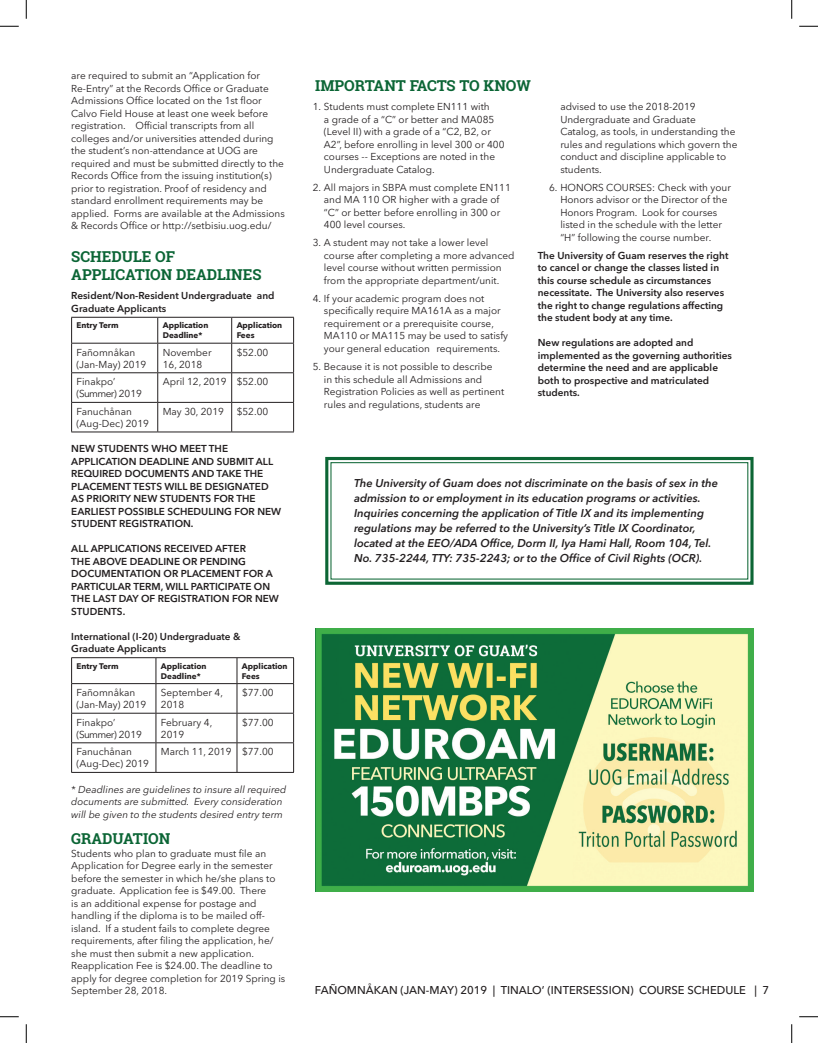
<style>
.page{position:relative;width:818px;height:1043px;background:#fff}
.page>*{position:absolute;margin:0;border:0;box-sizing:border-box;transform-origin:0 0}
.t1{font:700 15px/17.5px "Roboto Slab";color:#0b6535}
.t2{font:italic 600 11.25px/15px "Avenir Next LT Pro";color:#231f20}
.t3{font:500 11.25px "Avenir Next LT Pro";color:#231f20}
.t4{font:10px/12.5px "Avenir Next LT Pro";color:#231f20}
.t5{font:600 10px/12.5px "Avenir Next LT Pro";color:#231f20}
.t6{font:italic 10px/12.5px "Avenir Next LT Pro";color:#231f20}
.t7{font:700 8.12px/9.8px "Avenir Next LT Pro";color:#231f20}
</style>
<div class="page">
<hr style="left:71px;top:317px;width:87px;height:1px;background:#231f20">
<hr style="left:158px;top:317px;width:74px;height:1px;background:#231f20">
<hr style="left:232px;top:317px;width:62px;height:1px;background:#231f20">
<hr style="left:71px;top:343px;width:87px;height:1px;background:#231f20">
<hr style="left:158px;top:343px;width:74px;height:1px;background:#231f20">
<hr style="left:232px;top:343px;width:62px;height:1px;background:#231f20">
<hr style="left:71px;top:372px;width:87px;height:1px;background:#231f20">
<hr style="left:158px;top:372px;width:74px;height:1px;background:#231f20">
<hr style="left:232px;top:372px;width:62px;height:1px;background:#231f20">
<hr style="left:71px;top:402px;width:87px;height:1px;background:#231f20">
<svg style="left:71px;top:317px;width:1px;height:114px"></svg>
<hr style="left:158px;top:402px;width:74px;height:1px;background:#231f20">
<svg style="left:157px;top:317px;width:1px;height:114px"></svg>
<hr style="left:232px;top:402px;width:62px;height:1px;background:#231f20">
<svg style="left:231px;top:317px;width:1px;height:114px"></svg>
<svg style="left:293px;top:317px;width:1px;height:114px"></svg>
<hr style="left:71px;top:431px;width:87px;height:1px;background:#231f20">
<hr style="left:158px;top:431px;width:74px;height:1px;background:#231f20">
<hr style="left:232px;top:431px;width:62px;height:1px;background:#231f20">
<hr style="left:71px;top:657px;width:85px;height:1px;background:#231f20">
<hr style="left:156px;top:657px;width:81px;height:1px;background:#231f20">
<hr style="left:237px;top:657px;width:57px;height:1px;background:#231f20">
<hr style="left:71px;top:683px;width:85px;height:1px;background:#231f20">
<hr style="left:156px;top:683px;width:81px;height:1px;background:#231f20">
<hr style="left:237px;top:683px;width:57px;height:1px;background:#231f20">
<hr style="left:71px;top:713px;width:85px;height:1px;background:#231f20">
<hr style="left:156px;top:713px;width:81px;height:1px;background:#231f20">
<hr style="left:237px;top:713px;width:57px;height:1px;background:#231f20">
<hr style="left:71px;top:742px;width:85px;height:1px;background:#231f20">
<svg style="left:71px;top:658px;width:1px;height:114px"></svg>
<hr style="left:156px;top:742px;width:81px;height:1px;background:#231f20">
<svg style="left:156px;top:658px;width:1px;height:114px"></svg>
<hr style="left:237px;top:742px;width:57px;height:1px;background:#231f20">
<svg style="left:237px;top:658px;width:1px;height:114px"></svg>
<svg style="left:293px;top:658px;width:1px;height:114px"></svg>
<hr style="left:71px;top:772px;width:85px;height:1px;background:#231f20">
<hr style="left:156px;top:772px;width:81px;height:1px;background:#231f20">
<hr style="left:237px;top:772px;width:57px;height:1px;background:#231f20">
<svg style="left:325px;top:456px;width:429px;height:129px"></svg>
<div style="left:330px;top:462px;width:418px;height:117px;border:1px solid #0d6635"></div>
<img style="left:315px;top:628px;width:438px;height:263px">
<svg style="left:0;top:25px;width:19px;height:2px"></svg>
<svg style="left:799px;top:25px;width:19px;height:2px"></svg>
<svg style="left:0;top:1016px;width:19px;height:1px"></svg>
<svg style="left:799px;top:1016px;width:19px;height:1px"></svg>
<svg style="left:25px;top:0;width:2px;height:19px"></svg>
<svg style="left:25px;top:1024px;width:2px;height:18px"></svg>
<svg style="left:791px;top:0;width:1px;height:19px"></svg>
<svg style="left:791px;top:1024px;width:1px;height:18px"></svg>
<p class="t4" style="left:71px;top:70px;width:215px">are required to submit an “Application for Re-Entry” at the Records Office or Graduate Admissions Office located on the 1st floor Calvo Field House at least one week before registration. Official transcripts from all colleges and/or universities attended during the student’s non-attendance at UOG are required and must be submitted directly to the Records Office from the issuing institution(s) prior to registration. Proof of residency and standard enrollment requirements may be applied. Forms are available at the Admissions &amp; Records Office or http://setbisiu.uog.edu/</p>
<h1 class="t1" style="left:71px;top:248px;width:192px">SCHEDULE OF<br>APPLICATION DEADLINES</h1>
<p class="t5" style="left:71px;top:290px;width:205px">Resident/Non-Resident Undergraduate and<br>Graduate Applicants</p>
<p class="t7" style="left:77px;top:321px;width:44px">Entry Term</p>
<p class="t7" style="left:163px;top:320px;width:47px">Application<br>Deadline*</p>
<p class="t7" style="left:237px;top:321px;width:47px">Application<br>Fees</p>
<p class="t4" style="left:77px;top:346px;width:71px;line-height:12px">Fañomnåkan (Jan-May) 2019</p>
<p class="t4" style="left:163px;top:346px;width:50px;line-height:12px">November<br>16, 2018</p>
<p class="t4" style="left:237px;top:346px;width:33px">$52.00</p>
<p class="t4" style="left:77px;top:376px;width:67px;line-height:12px">Finakpo’ (Summer) 2019</p>
<p class="t4" style="left:163px;top:375px;width:107px">April 12, 2019 $52.00</p>
<p class="t4" style="left:77px;top:405px;width:74px;line-height:12px">Fanuchånan (Aug-Dec) 2019</p>
<p class="t4" style="left:163px;top:405px;width:63px">May 30, 2019</p>
<p class="t4" style="left:237px;top:405px;width:33px">$52.00</p>
<p class="t5" style="left:71px;top:442px;width:211px">NEW STUDENTS WHO MEET THE<br>APPLICATION DEADLINE AND SUBMIT ALL<br>REQUIRED DOCUMENTS AND TAKE THE<br>PLACEMENT TESTS WILL BE DESIGNATED<br>AS PRIORITY NEW STUDENTS FOR THE<br>EARLIEST POSSIBLE SCHEDULING FOR NEW<br>STUDENT REGISTRATION.</p>
<p class="t5" style="left:71px;top:542px;width:209px">ALL APPLICATIONS RECEIVED AFTER<br>THE ABOVE DEADLINE OR PENDING<br>DOCUMENTATION OR PLACEMENT FOR A<br>PARTICULAR TERM, WILL PARTICIPATE ON<br>THE LAST DAY OF REGISTRATION FOR NEW<br>STUDENTS.</p>
<p class="t5" style="left:71px;top:630px;width:171px">International (I-20) Undergraduate &amp;<br>Graduate Applicants</p>
<p class="t7" style="left:77px;top:661px;width:44px">Entry Term</p>
<p class="t7" style="left:161px;top:661px;width:47px">Application<br>Deadline*</p>
<p class="t7" style="left:242px;top:661px;width:47px">Application<br>Fees</p>
<p class="t4" style="left:77px;top:686px;width:71px;line-height:12px">Fañomnåkan (Jan-May) 2019</p>
<p class="t4" style="left:161px;top:686px;width:64px;line-height:12px">September 4,<br>2018</p>
<p class="t4" style="left:242px;top:686px;width:33px">$77.00</p>
<p class="t4" style="left:77px;top:716px;width:67px;line-height:12px">Finakpo’ (Summer) 2019</p>
<p class="t4" style="left:161px;top:716px;width:53px;line-height:12px">February 4,<br>2019</p>
<p class="t4" style="left:242px;top:716px;width:33px">$77.00</p>
<p class="t4" style="left:77px;top:746px;width:74px;line-height:12px">Fanuchånan (Aug-Dec) 2019</p>
<p class="t4" style="left:161px;top:745px;width:114px">March 11, 2019 $77.00</p>
<p class="t6" style="left:71px;top:783px;width:216px">* Deadlines are guidelines to insure all required documents are submitted. Every consideration will be given to the students desired entry term</p>
<h1 class="t1" style="left:71px;top:829px;width:101px">GRADUATION</h1>
<p class="t4" style="left:71px;top:846px;width:216px">Students who plan to graduate must file an Application for Degree early in the semester before the semester in which he/she plans to graduate. Application fee is $49.00. There<br>is an additional expense for postage and handling if the diploma is to be mailed off&shy;island. If a student fails to complete degree requirements, after filing the application, he/ she must then submit a new application.<br>Reapplication Fee is $24.00. The deadline to apply for degree completion for 2019 Spring is September 28, 2018.</p>
<h1 class="t1" style="left:315px;top:77px;width:217px">IMPORTANT FACTS TO KNOW</h1>
<p class="t4" style="left:324px;top:100px;width:182px;text-indent:-11px">1. Students must complete EN111 with<br>a grade of a “C” or better and MA085 (Level II) with a grade of a “C2, B2, or A2”, before enrolling in level 300 or 400 courses -- Exceptions are noted in the Undergraduate Catalog.</p>
<p class="t4" style="left:324px;top:181px;width:188px;text-indent:-11px">2. All majors in SBPA must complete EN111 and MA 110 OR higher with a grade of “C” or better before enrolling in 300 or<br>400 level courses.</p>
<p class="t4" style="left:324px;top:236px;width:192px;text-indent:-11px">3. A student may not take a lower level course after completing a more advanced level course without written permission from the appropriate department/unit.</p>
<p class="t4" style="left:324px;top:292px;width:186px;text-indent:-11px">4. If your academic program does not specifically require MA161A as a major requirement or a prerequisite course, MA110 or MA115 may be used to satisfy your general education requirements.</p>
<p class="t4" style="left:324px;top:360px;width:182px;text-indent:-11px">5. Because it is not possible to describe<br>in this schedule all Admissions and Registration Policies as well as pertinent rules and regulations, students are</p>
<p class="t4" style="left:560px;top:100px;width:178px">advised to use the 2018-2019<br>Undergraduate and Graduate<br>Catalog, as tools, in understanding the rules and regulations which govern the conduct and discipline applicable to students.</p>
<p class="t4" style="left:560px;top:181px;width:172px;text-indent:-11px">6. HONORS COURSES: Check with your Honors advisor or the Director of the Honors Program. Look for courses listed in the schedule with the letter “H” following the course number.</p>
<p class="t5" style="left:538px;top:249px;width:192px">The University of Guam reserves the right to cancel or change the classes listed in this course schedule as circumstances necessitate. The University also reserves the right to change regulations affecting the student body at any time.</p>
<p class="t5" style="left:538px;top:336px;width:196px">New regulations are adopted and implemented as the governing authorities determine the need and are applicable both to prospective and matriculated students.</p>
<p class="t2" style="left:354px;top:475px;width:366px">The University of Guam does not discriminate on the basis of sex in the admission to or employment in its education programs or activities.<br>Inquiries concerning the application of Title IX and its implementing regulations may be referred to the University’s Title IX Coordinator, located at the EEO/ADA Office, Dorm II, Iya Hami Hall, Room 104, Tel.<br>No. 735-2244, TTY: 735-2243; or to the Office of Civil Rights (OCR).</p>
<p class="t3" style="left:315px;top:983px;width:456px">FAÑOMNÅKAN (JAN-MAY) 2019 | TINALO’ (INTERSESSION) COURSE SCHEDULE | 7</p>
</div>
